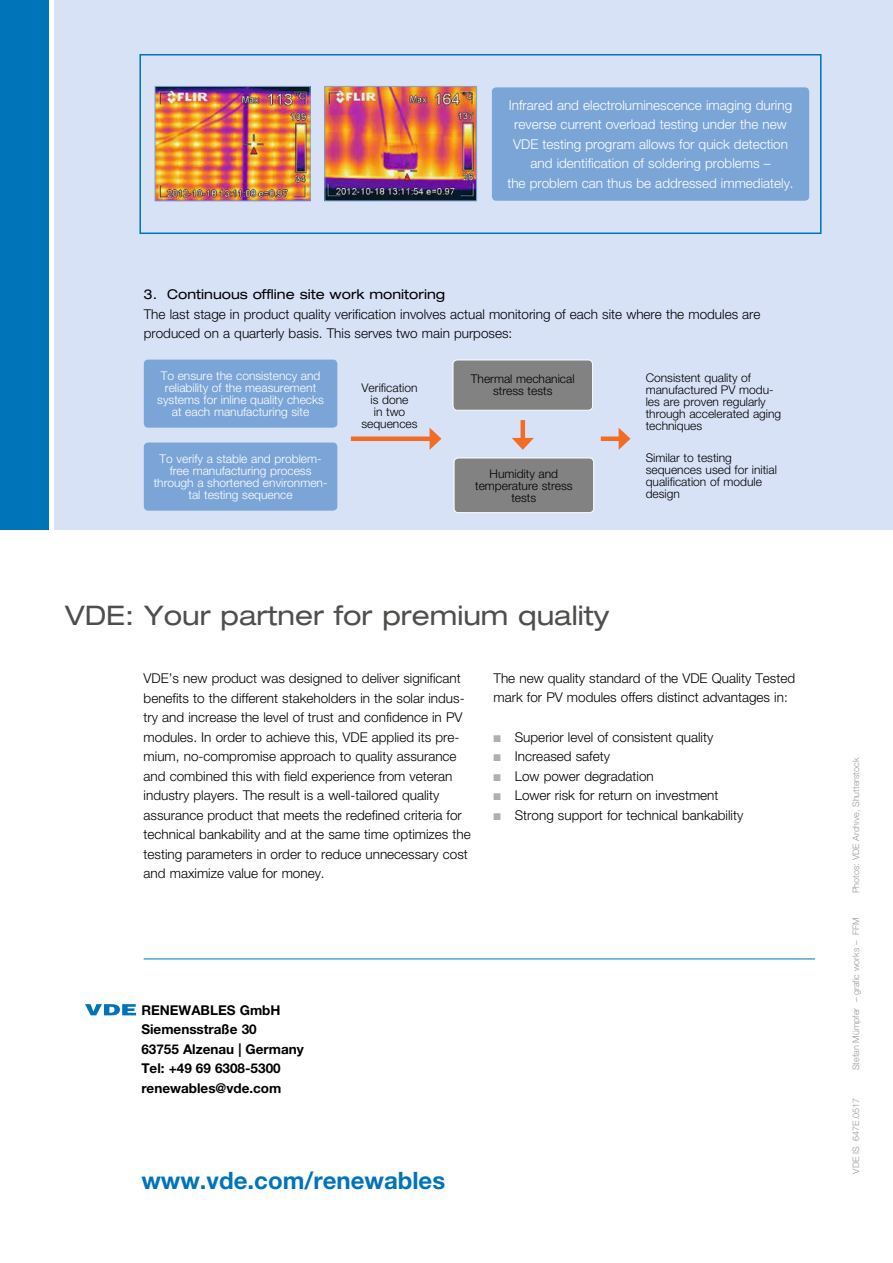
<style>
.page{position:relative;width:893px;height:1263px;background:#fff}
.page>*{position:absolute;margin:0;border:0;box-sizing:border-box;transform-origin:0 0}
.t1{font:expanded 27px "Helvetica Neue LT Std";color:#4e4e4d}
.t2{font:700 24px "Helvetica Neue LT Std";color:#0074b8}
.t3{font:300 13.5px/19.5px "Helvetica Neue LT Std";color:#000}
.t4{font:300 13.5px/19.5px "Helvetica Neue LT Std";color:#fff;text-align:center}
.t5{font:700 13.5px/19.5px "Helvetica Neue LT Std";color:#000}
.t6{font:expanded 13.5px "Helvetica Neue LT Std";color:#000}
.t7{font:300 12px/12px "Helvetica Neue LT Std";color:#000;text-align:center}
.t8{font:300 12px/12px "Helvetica Neue LT Std";color:#fff;text-align:center}
.t9{font:9.75px "Zapf Dingbats ITC";color:#afb0b0}
.t10{font:300 9px "Helvetica Neue LT Std";color:#989999}
.s1{color:#afb0b0}
</style>
<div class="page">
<div style="left:0;top:0;width:48px;height:530px;background:#0074b8"></div>
<hr style="left:144px;top:958px;width:671px;height:1px;background:#0074b8">
<svg style="left:85px;top:1004px;width:51px;height:11px"></svg>
<div style="left:54px;top:0;width:839px;height:530px;background:#d8e2f7"></div>
<div style="left:144px;top:360px;width:193px;height:68px;background:#7ba5d7;border-radius:4px"></div>
<div style="left:453px;top:360px;width:140px;height:50px;background:#818281;border-radius:4px"></div>
<div style="left:453px;top:360px;width:140px;height:51px;border:1px solid #fff;border-radius:4px"></div>
<div style="left:454px;top:458px;width:140px;height:55px;background:#818281;border-radius:4px"></div>
<div style="left:454px;top:458px;width:140px;height:55px;border:1px solid #fff;border-radius:4px"></div>
<div style="left:144px;top:442px;width:193px;height:69px;background:#7ba5d7;border-radius:4px"></div>
<div style="left:351px;top:436px;width:83px;height:5px;background:#f36c23"></div>
<svg style="left:430px;top:428px;width:11px;height:22px"></svg>
<hr style="left:521px;top:420px;width:4px;height:22px;background:#f36c23">
<svg style="left:512px;top:438px;width:22px;height:12px"></svg>
<div style="left:601px;top:436px;width:22px;height:5px;background:#f36c23"></div>
<svg style="left:619px;top:428px;width:12px;height:22px"></svg>
<div style="left:139px;top:54px;width:682px;height:180px;border:2px solid #0074b8"></div>
<div style="left:492px;top:87px;width:317px;height:114px;background:#7ba5d7;border-radius:4px"></div>
<img style="left:157px;top:88px;width:151px;height:111px">
<div style="left:155px;top:86px;width:155px;height:115px;border:1px solid #7ba5d7"></div>
<img style="left:326px;top:88px;width:149px;height:111px">
<div style="left:324px;top:86px;width:153px;height:115px;border:1px solid #7ba5d7"></div>
<p class="t4" style="left:507px;top:95px;width:288px">Infrared and electroluminescence imaging during reverse current overload testing under the new VDE testing program allows for quick detection and identification of soldering problems –<br>the problem can thus be addressed immediately.</p>
<p class="t6" style="left:144px;top:286px;width:303px">3. Continuous offline site work monitoring</p>
<p class="t3" style="left:144px;top:304px;width:618px">The last stage in product quality verification involves actual monitoring of each site where the modules are produced on a quarterly basis. This serves two main purposes:</p>
<p class="t8" style="left:157px;top:369px;width:168px">To ensure the consistency and reliability of the measurement systems for inline quality checks at each manufacturing site</p>
<p class="t7" style="left:471px;top:373px;width:105px">Thermal mechanical stress tests</p>
<p class="t7" style="left:361px;top:382px;width:58px">Verification is done<br>in two sequences</p>
<p class="t7" style="left:646px;top:371px;width:137px;text-align:left">Consistent quality of manufactured PV modu&shy;les are proven regularly through accelerated aging techniques</p>
<p class="t7" style="left:646px;top:452px;width:133px;text-align:left">Similar to testing sequences used for initial qualification of module design</p>
<p class="t8" style="left:154px;top:452px;width:175px">To verify a stable and problem&shy;free manufacturing process through a shortened environmen&shy;tal testing sequence</p>
<p class="t7" style="left:475px;top:467px;width:99px">Humidity and temperature stress tests</p>
<h1 class="t1" style="left:65px;top:599px;width:545px">VDE: Your partner for premium quality</h1>
<p class="t3" style="left:144px;top:668px;width:329px">VDE’s new product was designed to deliver significant benefits to the different stakeholders in the solar indus&shy;try and increase the level of trust and confidence in PV modules. In order to achieve this, VDE applied its pre&shy;mium, no-compromise approach to quality assurance and combined this with field experience from veteran industry players. The result is a well-tailored quality assurance product that meets the redefined criteria for technical bankability and at the same time optimizes the testing parameters in order to reduce unnecessary cost and maximize value for money.</p>
<p class="t3" style="left:494px;top:668px;width:303px">The new quality standard of the VDE Quality Tested mark for PV modules offers distinct advantages in:</p>
<p class="t3" style="left:494px;top:727px;width:221px"><span class="s1">■</span> Superior level of consistent quality</p>
<p class="t9" style="left:501px;top:753px;width:4px">■</p>
<p class="t9" style="left:501px;top:734px;width:4px">■</p>
<p class="t3" style="left:494px;top:746px;width:118px"><span class="s1">■</span> Increased safety</p>
<p class="t9" style="left:501px;top:773px;width:4px">■</p>
<p class="t3" style="left:494px;top:766px;width:162px"><span class="s1">■</span> Low power degradation</p>
<p class="t9" style="left:501px;top:792px;width:4px">■</p>
<p class="t3" style="left:494px;top:785px;width:226px"><span class="s1">■</span> Lower risk for return on investment</p>
<p class="t9" style="left:501px;top:812px;width:4px">■</p>
<p class="t3" style="left:494px;top:805px;width:251px"><span class="s1">■</span> Strong support for technical bankability</p>
<p class="t5" style="left:141px;top:1000px;width:164px">RENEWABLES GmbH<br>Siemensstraße 30<br>63755 Alzenau | Germany<br>Tel: +49 69 6308-5300 renewables@vde.com</p>
<h2 class="t2" style="left:141px;top:1165px;width:305px">www.vde.com/renewables</h2>
<p class="t10" style="left:850px;top:893px;width:137px;rotate:-90deg">Photos: VDE Archive, Shutterstock</p>
<p class="t10" style="left:850px;top:1070px;width:154px;rotate:-90deg">Stefan Mümpfer – grafic works – FFM</p>
<p class="t10" style="left:850px;top:1173px;width:77px;rotate:-90deg">VDE IS 647E.0517</p>
</div>
